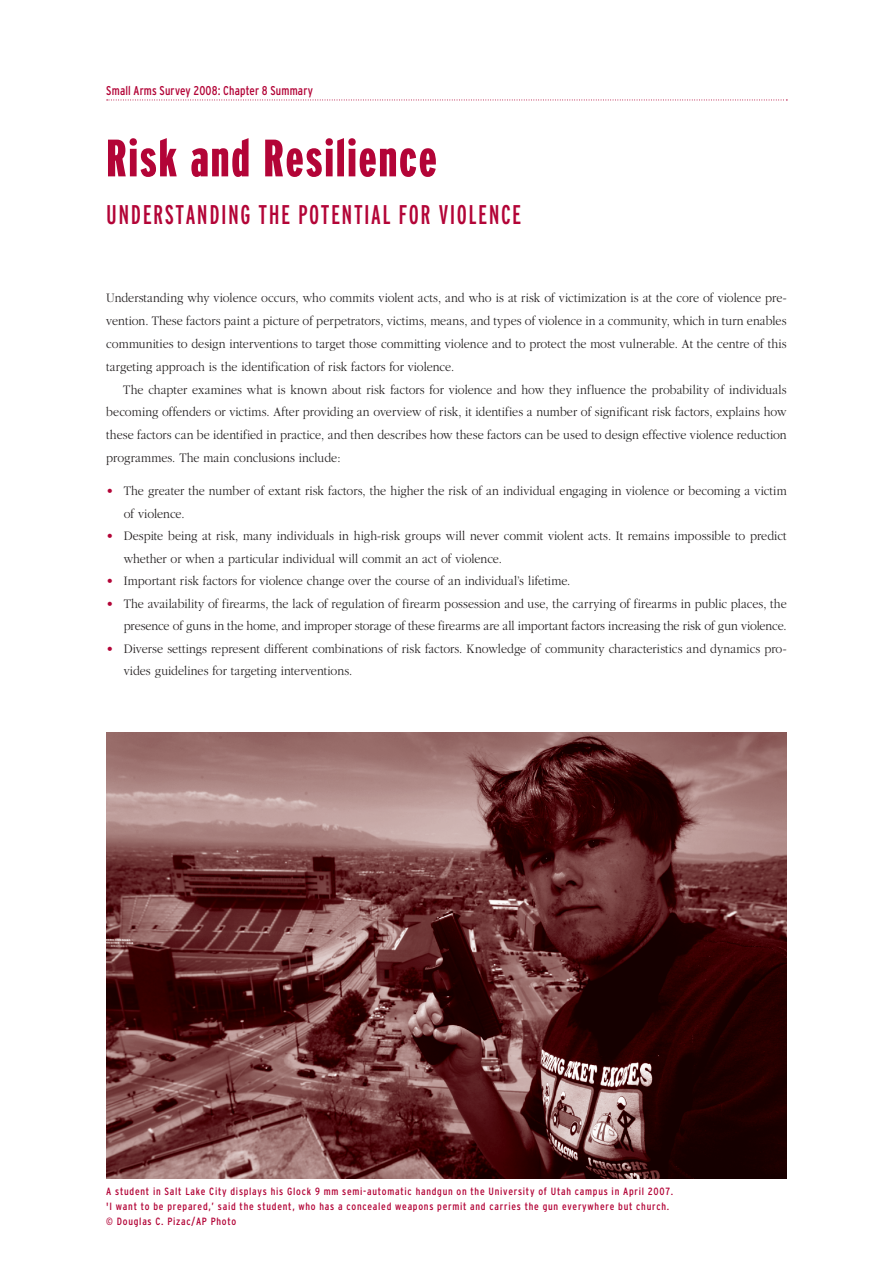
<style>
.page{position:relative;width:893px;height:1263px;background:#fff}
.page>*{position:absolute;margin:0;border:0;box-sizing:border-box;transform-origin:0 0}
.t1{font:900 extra-condensed 52.5px "Interstate";letter-spacing:.035em;color:#b30437}
.t2{font:extra-condensed 27px "Interstate";letter-spacing:.055em;color:#b30437}
.t3{font:300 13.5px/22.8px "Garamond";letter-spacing:.005em;color:#231f20;scale:.9 1}
.t4{font:condensed 12.75px "Interstate";letter-spacing:.015em;color:#b30437;scale:.95 1}
.t5{font:condensed 10.5px/15px "Interstate";letter-spacing:.07em;color:#b30437}
.s1{color:#b30437}
</style>
<div class="page">
<svg style="left:107px;top:100px;width:680px;height:1px"></svg>
<img style="left:106px;top:732px;width:681px;height:446px">
<p class="t4" style="left:106px;top:84px;width:219px">Small Arms Survey 2008: Chapter 8 Summary</p>
<h1 class="t1" style="left:106px;top:129px;width:332px">Risk and Resilience</h1>
<h2 class="t2" style="left:106px;top:200px;width:416px">UNDERSTANDING THE POTENTIAL FOR VIOLENCE</h2>
<p class="t3" style="left:106px;top:287px;width:757px;text-align:justify">Understanding why violence occurs, who commits violent acts, and who is at risk of victimization is at the core of violence pre&shy;vention. These factors paint a picture of perpetrators, victims, means, and types of violence in a community, which in turn enables communities to design interventions to target those committing violence and to protect the most vulnerable. At the centre of this targeting approach is the identification of risk factors for violence.</p>
<p class="t3" style="left:106px;top:378px;width:757px;text-align:justify;text-indent:17px">The chapter examines what is known about risk factors for violence and how they influence the probability of individuals becoming offenders or victims. After providing an overview of risk, it identifies a number of significant risk factors, explains how these factors can be identified in practice, and then describes how these factors can be used to design effective violence reduction programmes. The main conclusions include:</p>
<p class="t3" style="left:124px;top:480px;width:738px;text-indent:-17px"><span class="s1">•</span> The greater the number of extant risk factors, the higher the risk of an individual engaging in violence or becoming a victim of violence.</p>
<p class="t3" style="left:124px;top:525px;width:738px;text-indent:-17px"><span class="s1">•</span> Despite being at risk, many individuals in high-risk groups will never commit violent acts. It remains impossible to predict whether or when a particular individual will commit an act of violence.</p>
<p class="t3" style="left:106px;top:570px;width:517px"><span class="s1">•</span> Important risk factors for violence change over the course of an individual’s lifetime.</p>
<p class="t3" style="left:106px;top:592px;width:758px;text-align:right"><span class="s1">•</span> The availability of firearms, the lack of regulation of firearm possession and use, the carrying of firearms in public places, the presence of guns in the home, and improper storage of these firearms are all important factors increasing the risk of gun violence.</p>
<p class="t3" style="left:124px;top:637px;width:738px;text-indent:-17px"><span class="s1">•</span> Diverse settings represent different combinations of risk factors. Knowledge of community characteristics and dynamics pro&shy;vides guidelines for targeting interventions.</p>
<p class="t5" style="left:106px;top:1184px;width:569px">A student in Salt Lake City displays his Glock 9 mm semi-automatic handgun on the University of Utah campus in April 2007. 'I want to be prepared,’ said the student, who has a concealed weapons permit and carries the gun everywhere but church. © Douglas C. Pizac/AP Photo</p>
</div>
